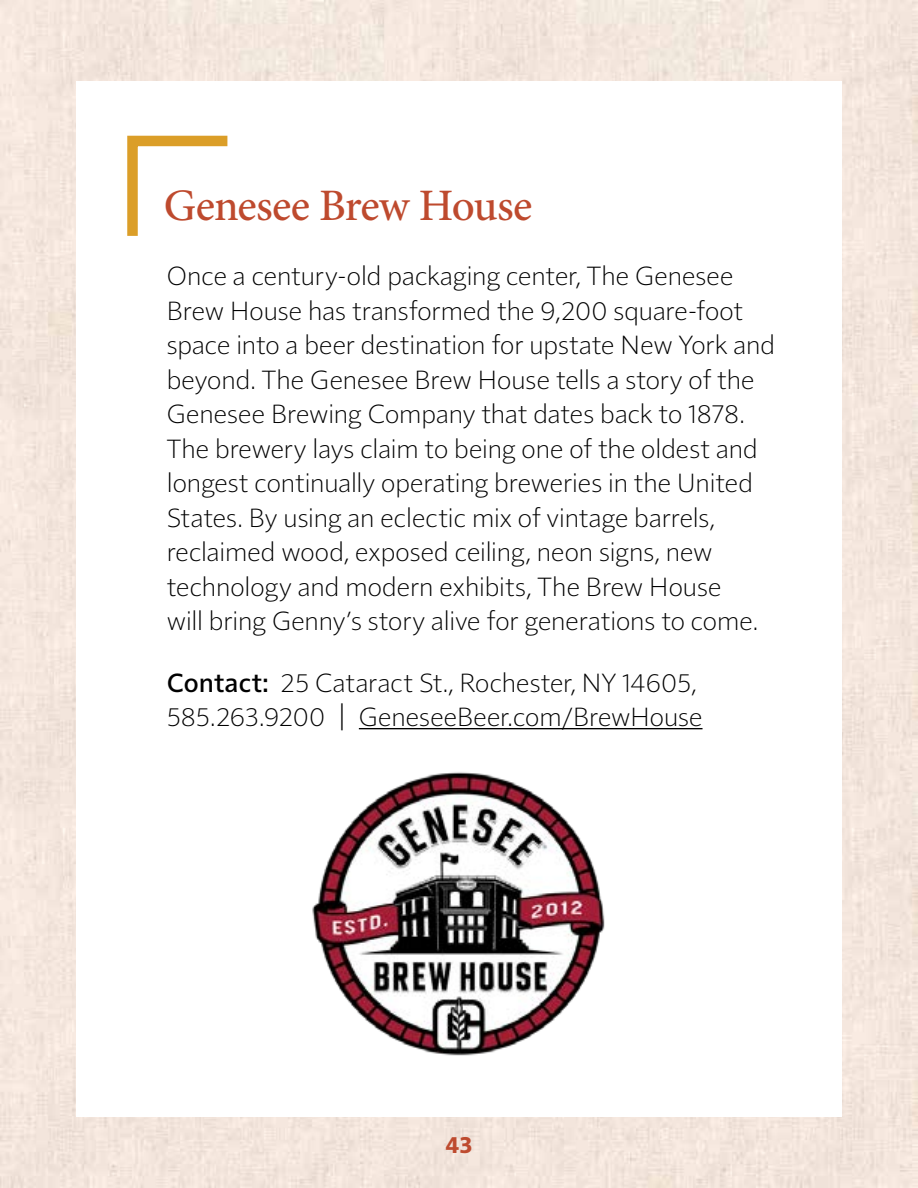
<style>
.page{position:relative;width:918px;height:1188px;background:#fff}
.page>*{position:absolute;margin:0;border:0;box-sizing:border-box;transform-origin:0 0}
.t1{font:500 45px "Minion Pro";letter-spacing:-.015em;color:#be4a2e}
.t2{font:300 27px/34.5px "Solitaire MVB Pro";letter-spacing:-.005em;color:#000}
.t3{font:700 24px "Solitaire MVB Pro";color:#be4b2f}
.s1{font-weight:500}
</style>
<div class="page">
<svg style="left:127px;top:135px;width:101px;height:101px"></svg>
<hr style="left:359px;top:728px;width:344px;height:1px;background:#000">
<img style="left:312px;top:772px;width:293px;height:284px">
<h1 class="t1" style="left:164px;top:175px;width:370px">Genesee Brew House</h1>
<p class="t2" style="left:167px;top:257px;width:610px">Once a century-old packaging center, The Genesee Brew House has transformed the 9,200 square-foot space into a beer destination for upstate New York and beyond. The Genesee Brew House tells a story of the Genesee Brewing Company that dates back to 1878.<br>The brewery lays claim to being one of the oldest and longest continually operating breweries in the United States. By using an eclectic mix of vintage barrels, reclaimed wood, exposed ceiling, neon signs, new technology and modern exhibits, The Brew House<br>will bring Genny’s story alive for generations to come.</p>
<p class="t2" style="left:167px;top:664px;width:537px"><span class="s1">Contact:</span> 25 Cataract St., Rochester, NY 14605,<br>585. 263.9200 | GeneseeBeer.com/BrewHouse</p>
<p class="t3" style="left:445px;top:1128px;width:29px">43</p>
</div>
